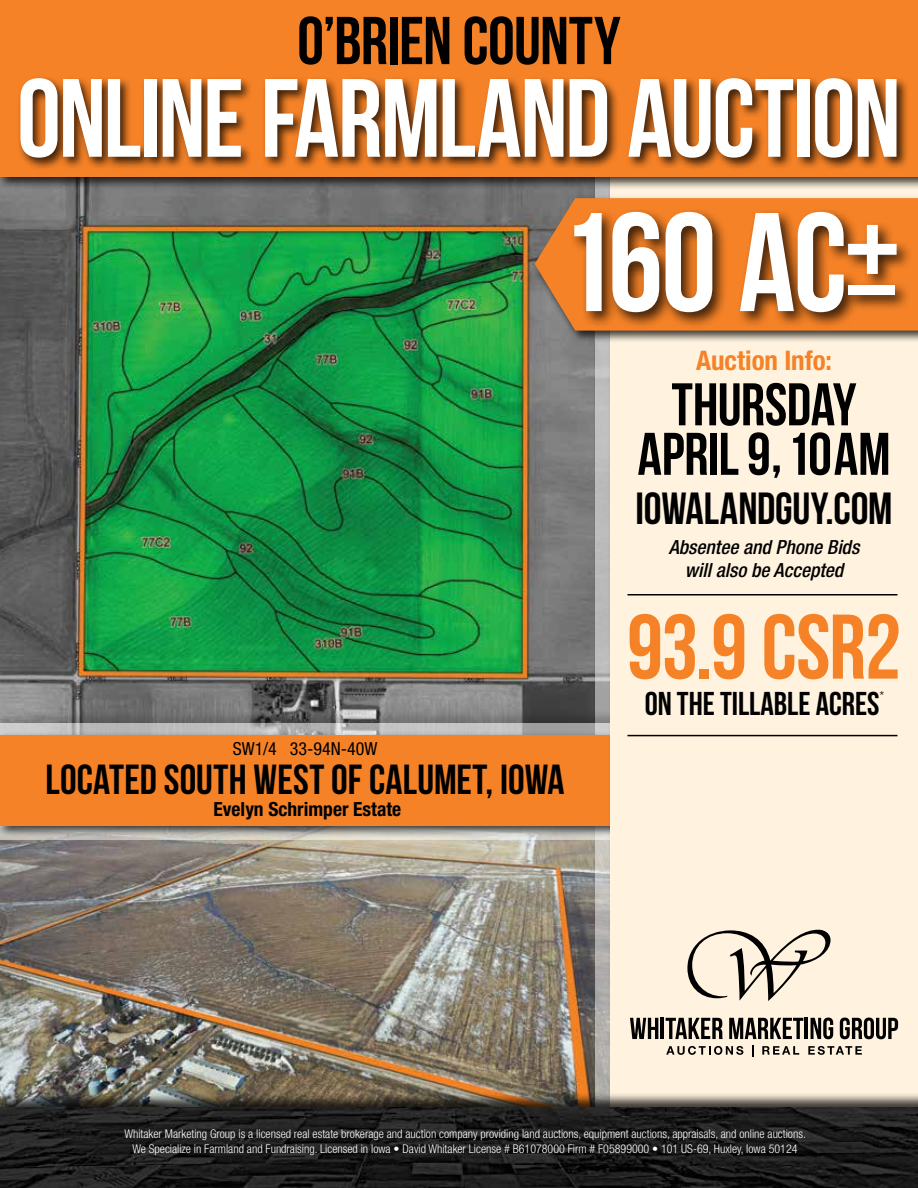
<style>
.page{position:relative;width:918px;height:1188px;background:#fff}
.page>*{position:absolute;margin:0;border:0;box-sizing:border-box;transform-origin:0 0}
.t1{font:140.1px "Bebas Neue";color:#fff}
.t2{font:111px "Bebas Neue";letter-spacing:-.02em;color:#fff}
.t3{font:91.5px "Bebas Neue";letter-spacing:-.015em;color:#f58227}
.t4{font:67.5px "Bebas Neue";letter-spacing:-.01em;color:#000}
.t5{font:60px/49.5px "Bebas Neue";letter-spacing:-.005em;color:#000;text-align:center}
.t6{font:45px "Bebas Neue";letter-spacing:-.005em;color:#000}
.t7{font:42px "Bebas Neue";letter-spacing:.005em;color:#000}
.t8{font:33px "Bebas Neue";color:#000}
.t9{font:700 condensed 27px "Helvetica Neue LT Std";color:#f58227}
.t10{font:italic 500 condensed 19.5px/22.5px "Helvetica Neue LT Std";color:#000;text-align:center}
.t11{font:700 condensed 19.5px "Helvetica Neue LT Std";color:#000}
.t12{font:condensed 18px "Helvetica Neue LT Std";color:#000}
.t13{font:300 13.95px "Helvetica Neue LT Std";color:#000}
.t14{font:300 condensed 12px/14.4px "Helvetica Neue LT Std";color:#fff;text-align:center}
</style>
<div class="page">
<img style="left:0;top:190px;width:591px;height:519px">
<img style="left:1px;top:842px;width:590px;height:250px">
<svg style="left:595px;top:190px;width:12px;height:902px;background:#b8b7b6"></svg>
<div style="left:0;top:709px;width:918px;height:133px;background:#000;opacity:.4"></div>
<svg style="left:0;top:724px;width:607px;height:116px;background:#c0bfbd"></svg>
<div style="left:0;top:732px;width:634px;height:106px;background:#000;opacity:.75"></div>
<div style="left:0;top:735px;width:621px;height:90px;background:#f58227"></div>
<div style="left:610px;top:0;width:308px;height:1127px;background:#fff3df"></div>
<div style="left:532px;top:195px;width:386px;height:148px;background:#000;opacity:.75"></div>
<svg style="left:535px;top:198px;width:383px;height:133px;background:#ce7e3f"></svg>
<div style="left:0;top:0;width:918px;height:190px;background:#000;opacity:.75"></div>
<div style="left:0;top:0;width:918px;height:177px;background:#f58227"></div>
<div style="left:569px;top:208px;width:344px;height:121px;background:#000;opacity:.75"></div>
<div style="left:17px;top:75px;width:893px;height:96px;background:#000;opacity:.75"></div>
<svg style="left:687px;top:930px;width:144px;height:71px"></svg>
<svg style="left:630px;top:1018px;width:268px;height:39px"></svg>
<hr style="left:627px;top:594px;width:270px;height:2px;background:#000">
<div style="left:0;top:1092px;width:918px;height:96px;background:#000;opacity:.75"></div>
<img style="left:0;top:1107px;width:918px;height:81px">
<hr style="left:627px;top:735px;width:270px;height:1px;background:#000">
<h3 class="t4" style="left:297px;top:4px;width:325px">O’BRIEN COUNTY</h3>
<h2 class="t2" style="left:17px;top:58px;width:885px">ONLINE FARMLAND AUCTION</h2>
<h1 class="t1" style="left:559px;top:186px;width:345px">160 AC<sub>-</sub>+</h1>
<h3 class="t9" style="left:696px;top:344px;width:137px">Auction Info:</h3>
<h3 class="t5" style="left:638px;top:379px;width:255px">THURSDAY<br>APRIL 9, 10AM</h3>
<h3 class="t6" style="left:636px;top:484px;width:258px">IOWALANDGUY.COM</h3>
<h3 class="t10" style="left:669px;top:536px;width:192px">Absentee and Phone Bids will also be Accepted</h3>
<h3 class="t12" style="left:233px;top:738px;width:146px">SW1/4 33-94N-40W</h3>
<h3 class="t7" style="left:45px;top:756px;width:521px">LOCATED SOUTH WEST OF CALUMET, IOWA</h3>
<h3 class="t11" style="left:214px;top:797px;width:189px">Evelyn Schrimper Estate</h3>
<h3 class="t3" style="left:627px;top:597px;width:276px">93.9 CSR2</h3>
<h3 class="t8" style="left:645px;top:685px;width:236px">ON THE TILLABLE ACRES</h3>
<p class="t13" style="left:880px;top:687px;width:6px">*</p>
<p class="t14" style="left:124px;top:1127px;width:683px">Whitaker Marketing Group is a licensed real estate brokerage and auction company providing land auctions, equipment auctions, appraisals, and online auctions.<br>We Specialize in Farmland and Fundraising. Licensed in Iowa • David Whitaker License # B61078000 Firm # F05899000 • 101 US-69, Huxley, Iowa 50124</p>
</div>
